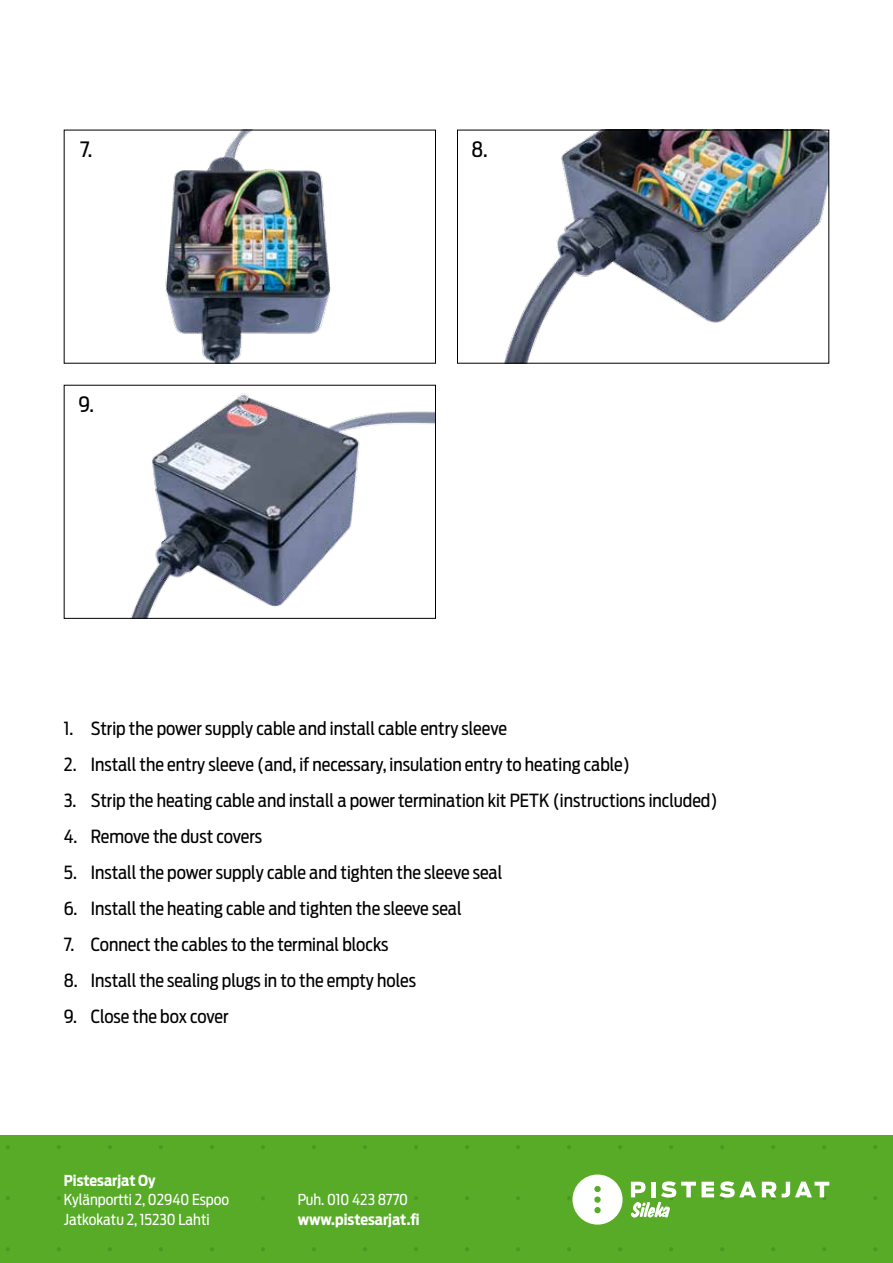
<style>
.page{position:relative;width:893px;height:1263px;background:#fff}
.page>*{position:absolute;margin:0;border:0;box-sizing:border-box;transform-origin:0 0}
.t1{font:21px "Antenna Cond";color:#000}
.t2{font:18px "Antenna Cond";color:#000}
.t3{font:15px/19.5px "Antenna Cond";color:#fff}
.t4{font:700 15px "Antenna Cond";color:#fff}
</style>
<div class="page">
<div style="left:0;top:1135px;width:893px;height:128px;background:#57ab27"></div>
<svg style="left:6px;top:1145px;width:4px;height:4px"></svg>
<svg style="left:57px;top:1145px;width:4px;height:4px"></svg>
<svg style="left:108px;top:1145px;width:4px;height:4px"></svg>
<svg style="left:159px;top:1145px;width:4px;height:4px"></svg>
<svg style="left:210px;top:1145px;width:4px;height:4px"></svg>
<svg style="left:261px;top:1145px;width:4px;height:4px"></svg>
<svg style="left:6px;top:1196px;width:4px;height:4px"></svg>
<svg style="left:57px;top:1196px;width:4px;height:4px"></svg>
<svg style="left:108px;top:1196px;width:4px;height:4px"></svg>
<svg style="left:159px;top:1196px;width:4px;height:4px"></svg>
<svg style="left:210px;top:1196px;width:4px;height:4px"></svg>
<svg style="left:261px;top:1196px;width:4px;height:4px"></svg>
<svg style="left:6px;top:1247px;width:4px;height:4px"></svg>
<svg style="left:57px;top:1247px;width:4px;height:4px"></svg>
<svg style="left:108px;top:1247px;width:4px;height:4px"></svg>
<svg style="left:159px;top:1247px;width:4px;height:4px"></svg>
<svg style="left:210px;top:1247px;width:4px;height:4px"></svg>
<svg style="left:261px;top:1247px;width:4px;height:4px"></svg>
<svg style="left:312px;top:1145px;width:4px;height:4px"></svg>
<svg style="left:363px;top:1145px;width:4px;height:4px"></svg>
<svg style="left:414px;top:1145px;width:4px;height:4px"></svg>
<svg style="left:465px;top:1145px;width:4px;height:4px"></svg>
<svg style="left:516px;top:1145px;width:4px;height:4px"></svg>
<svg style="left:567px;top:1145px;width:4px;height:4px"></svg>
<svg style="left:618px;top:1145px;width:4px;height:4px"></svg>
<svg style="left:669px;top:1145px;width:4px;height:4px"></svg>
<svg style="left:720px;top:1145px;width:4px;height:4px"></svg>
<svg style="left:771px;top:1145px;width:4px;height:4px"></svg>
<svg style="left:822px;top:1145px;width:4px;height:4px"></svg>
<svg style="left:873px;top:1145px;width:4px;height:4px"></svg>
<svg style="left:312px;top:1196px;width:4px;height:4px"></svg>
<svg style="left:363px;top:1196px;width:4px;height:4px"></svg>
<svg style="left:414px;top:1196px;width:4px;height:4px"></svg>
<svg style="left:465px;top:1196px;width:4px;height:4px"></svg>
<svg style="left:516px;top:1196px;width:4px;height:4px"></svg>
<svg style="left:873px;top:1196px;width:4px;height:4px"></svg>
<svg style="left:312px;top:1247px;width:4px;height:4px"></svg>
<svg style="left:363px;top:1247px;width:4px;height:4px"></svg>
<svg style="left:414px;top:1247px;width:4px;height:4px"></svg>
<svg style="left:465px;top:1247px;width:4px;height:4px"></svg>
<svg style="left:516px;top:1247px;width:4px;height:4px"></svg>
<svg style="left:567px;top:1247px;width:4px;height:4px"></svg>
<svg style="left:618px;top:1247px;width:4px;height:4px"></svg>
<svg style="left:669px;top:1247px;width:4px;height:4px"></svg>
<svg style="left:720px;top:1247px;width:4px;height:4px"></svg>
<svg style="left:771px;top:1247px;width:4px;height:4px"></svg>
<svg style="left:822px;top:1247px;width:4px;height:4px"></svg>
<svg style="left:873px;top:1247px;width:4px;height:4px"></svg>
<svg style="left:762px;top:1182px;width:14px;height:18px"></svg>
<svg style="left:782px;top:1181px;width:47px;height:19px"></svg>
<svg style="left:567px;top:1174px;width:56px;height:50px"></svg>
<svg style="left:631px;top:1181px;width:125px;height:37px"></svg>
<img style="left:165px;top:132px;width:166px;height:230px">
<img style="left:504px;top:132px;width:323px;height:230px">
<div style="left:457px;top:130px;width:372px;height:234px;border:1px solid #000"></div>
<img style="left:131px;top:393px;width:303px;height:224px">
<div style="left:64px;top:385px;width:372px;height:234px;border:1px solid #000"></div>
<p class="t1" style="left:80px;top:137px;width:14px">7.</p>
<p class="t1" style="left:472px;top:137px;width:18px">8.</p>
<p class="t1" style="left:79px;top:392px;width:17px">9.</p>
<p class="t2" style="left:64px;top:718px;width:445px">1. Strip the power supply cable and install cable entry sleeve</p>
<p class="t2" style="left:64px;top:754px;width:568px">2. Install the entry sleeve (and, if necessary, insulation entry to heating cable)</p>
<p class="t2" style="left:64px;top:790px;width:655px">3. Strip the heating cable and install a power termination kit PETK (instructions included)</p>
<p class="t2" style="left:64px;top:826px;width:200px">4. Remove the dust covers</p>
<p class="t2" style="left:64px;top:862px;width:440px">5. Install the power supply cable and tighten the sleeve seal</p>
<p class="t2" style="left:64px;top:898px;width:399px">6. Install the heating cable and tighten the sleeve seal</p>
<p class="t2" style="left:64px;top:934px;width:326px">7. Connect the cables to the terminal blocks</p>
<p class="t2" style="left:64px;top:970px;width:354px">8. Install the sealing plugs in to the empty holes</p>
<p class="t2" style="left:64px;top:1006px;width:166px">9. Close the box cover</p>
<p class="t4" style="left:64px;top:1171px;width:93px">Pistesarjat Oy</p>
<p class="t3" style="left:64px;top:1190px;width:167px">Kylänportti 2, 02940 Espoo<br>Jatkokatu 2, 15230 Lahti</p>
<p class="t3" style="left:298px;top:1190px;width:112px">Puh. 010 423 8770</p>
<p class="t4" style="left:298px;top:1210px;width:123px">www.pistesarjat.fi</p>
</div>
